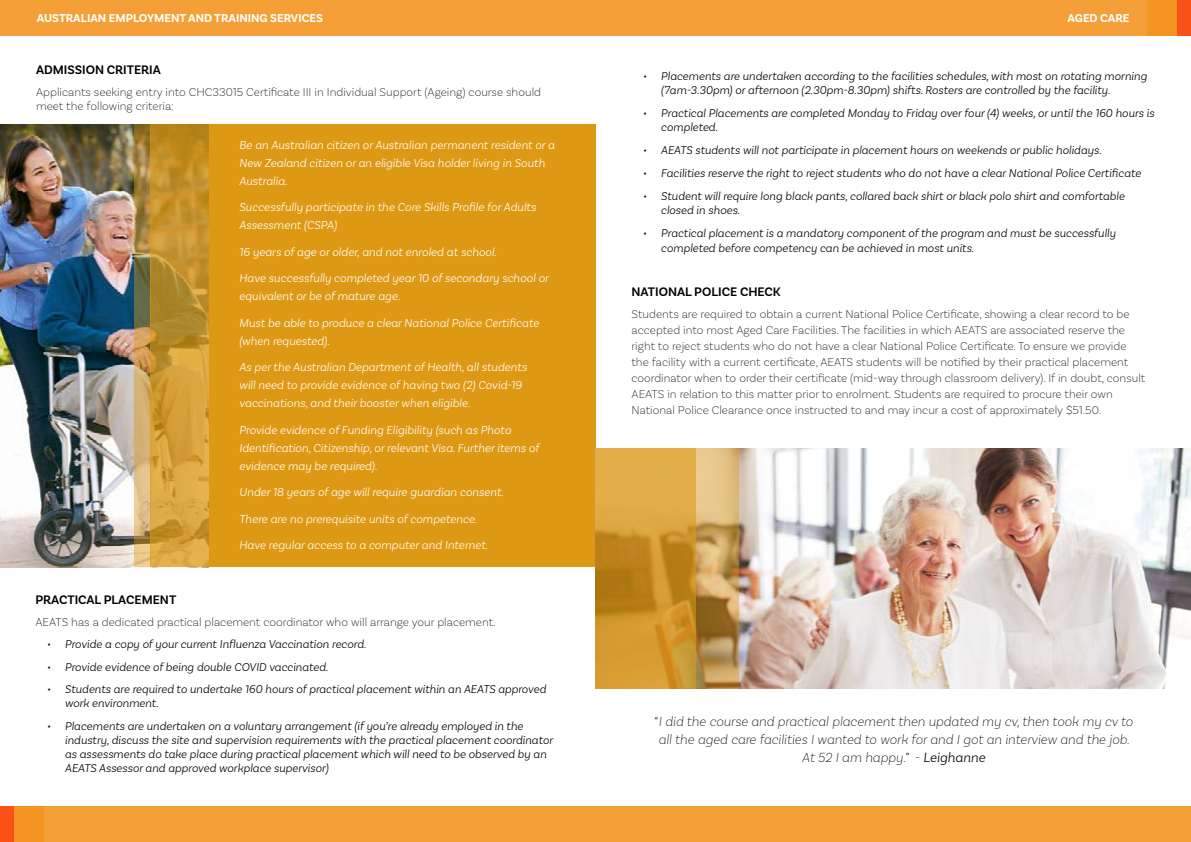
<style>
.page{position:relative;width:1191px;height:842px;background:#fff}
.page>*{position:absolute;margin:0;border:0;box-sizing:border-box;transform-origin:0 0}
.t1{font:italic 200 14px/18px "Basic Sans";color:#000;text-align:center}
.t2{font:600 13px "Basic Sans";color:#000}
.t3{font:italic 300 12.2px/18px "Basic Sans";color:#fff}
.t4{font:italic 300 12px/14px "Basic Sans";color:#000}
.t5{font:200 12px/16px "Basic Sans";color:#000}
.t6{font:700 12px "Basic Sans";color:#fff}
.s1{font-weight:300}
</style>
<div class="page">
<div style="left:0;top:0;width:1146px;height:36px;background:#f59f38"></div>
<div style="left:1146px;top:0;width:31px;height:36px;background:#f49522"></div>
<div style="left:1177px;top:0;width:14px;height:36px;background:#fa5117"></div>
<div style="left:44px;top:806px;width:1147px;height:36px;background:#f59f38"></div>
<div style="left:13px;top:806px;width:31px;height:36px;background:#f49522"></div>
<div style="left:0;top:806px;width:13px;height:36px;background:#fa5117"></div>
<div style="left:209px;top:124px;width:386px;height:443px;background:#de9914"></div>
<img style="left:0;top:124px;width:134px;height:443px">
<svg style="left:150px;top:124px;width:59px;height:443px;background:#ca9733"></svg>
<svg style="left:134px;top:124px;width:16px;height:443px;background:#b3975d"></svg>
<img style="left:738px;top:448px;width:453px;height:241px">
<svg style="left:595px;top:448px;width:101px;height:241px;background:#d09831"></svg>
<svg style="left:696px;top:448px;width:42px;height:241px;background:#c49f60"></svg>
<p class="t6" style="left:37px;top:11px;width:288px">AUSTRALIAN EMPLOYMENT AND TRAINING SERVICES</p>
<p class="t6" style="left:1067px;top:11px;width:63px">AGED CARE</p>
<p class="t2" style="left:36px;top:61px;width:126px">ADMISSION CRITERIA</p>
<p class="t5" style="left:36px;top:84px;width:506px;line-height:14.4px">Applicants seeking entry into CHC33015 Certificate III in Individual Support (Ageing) course should meet the following criteria:</p>
<p class="t2" style="left:35px;top:592px;width:142px">PRACTICAL PLACEMENT</p>
<p class="t3" style="left:239px;top:135px;width:317px">Be an Australian citizen or Australian permanent resident or a<br>New Zealand citizen or an eligible Visa holder living in South<br>Australia.</p>
<p class="t3" style="left:239px;top:198px;width:298px">Successfully participate in the Core Skills Profile for Adults<br>Assessment (CSPA)</p>
<p class="t3" style="left:239px;top:238px;width:311px;line-height:26.5px">16 years of age or older, and not enroled at school.<br>Have successfully completed year 10 of secondary school or</p>
<p class="t3" style="left:239px;top:283px;width:301px;line-height:26.5px">equivalent or be of mature age.<br>Must be able to produce a clear National Police Certificate</p>
<p class="t3" style="left:239px;top:327px;width:289px;line-height:26.5px">(when requested).<br>As per the Australian Department of Health, all students</p>
<p class="t3" style="left:239px;top:376px;width:284px">will need to provide evidence of having two (2) Covid-19 vaccinations, and their booster when eligible.</p>
<p class="t3" style="left:239px;top:420px;width:302px">Provide evidence of Funding Eligibility (such as Photo<br>Identification, Citizenship, or relevant Visa. Further items of evidence may be required).</p>
<p class="t3" style="left:239px;top:479px;width:266px;line-height:26.5px">Under 18 years of age will require guardian consent.<br>There are no prerequisite units of competence.<br>Have regular access to a computer and Internet.</p>
<p class="t5" style="left:35px;top:613px;width:462px">AEATS has a dedicated practical placement coordinator who will arrange your placement.</p>
<p class="t4" style="left:47px;top:637px;width:321px">• Provide a copy of your current Influenza Vaccination record.</p>
<p class="t4" style="left:47px;top:660px;width:283px">• Provide evidence of being double COVID vaccinated.</p>
<p class="t4" style="left:65px;top:682px;width:483px;text-indent:-18px">• Students are required to undertake 160 hours of practical placement within an AEATS approved work environment.</p>
<p class="t4" style="left:65px;top:719px;width:489px;text-indent:-18px">• Placements are undertaken on a voluntary arrangement (if you’re already employed in the industry, discuss the site and supervision requirements with the practical placement coordinator as assessments do take place during practical placement which will need to be observed by an AEATS Assessor and approved workplace supervisor)</p>
<p class="t4" style="left:661px;top:69px;width:488px;text-indent:-18px">• Placements are undertaken according to the facilities schedules, with most on rotating morning (7am-3.30pm) or afternoon (2.30pm-8.30pm) shifts. Rosters are controlled by the facility.</p>
<p class="t4" style="left:661px;top:105px;width:495px;line-height:14.4px;text-indent:-18px">• Practical Placements are completed Monday to Friday over four (4) weeks, or until the 160 hours is completed.</p>
<p class="t4" style="left:643px;top:143px;width:460px">• AEATS students will not participate in placement hours on weekends or public holidays.</p>
<p class="t4" style="left:643px;top:166px;width:500px">• Facilities reserve the right to reject students who do not have a clear National Police Certificate</p>
<p class="t4" style="left:661px;top:189px;width:465px;line-height:14.4px;text-indent:-18px">• Student will require long black pants, collared back shirt or black polo shirt and comfortable closed in shoes.</p>
<p class="t4" style="left:661px;top:226px;width:456px;line-height:14.4px;text-indent:-18px">• Practical placement is a mandatory component of the program and must be successfully completed before competency can be achieved in most units.</p>
<p class="t2" style="left:631px;top:284px;width:151px">NATIONAL POLICE CHECK</p>
<p class="t5" style="left:631px;top:306px;width:515px">Students are required to obtain a current National Police Certificate, showing a clear record to be accepted into most Aged Care Facilities. The facilities in which AEATS are associated reserve the right to reject students who do not have a clear National Police Certificate. To ensure we provide the facility with a current certificate, AEATS students will be notified by their practical placement coordinator when to order their certificate (mid-way through classroom delivery). If in doubt, consult AEATS in relation to this matter prior to enrolment. Students are required to procure their own National Police Clearance once instructed to and may incur a cost of approximately $51.50.</p>
<p class="t1" style="left:654px;top:712px;width:480px">“I did the course and practical placement then updated my cv, then took my cv to all the aged care facilities I wanted to work for and I got an interview and the job.<br>At 52 I am happy.” - <span class="s1">Leighanne</span></p>
</div>
